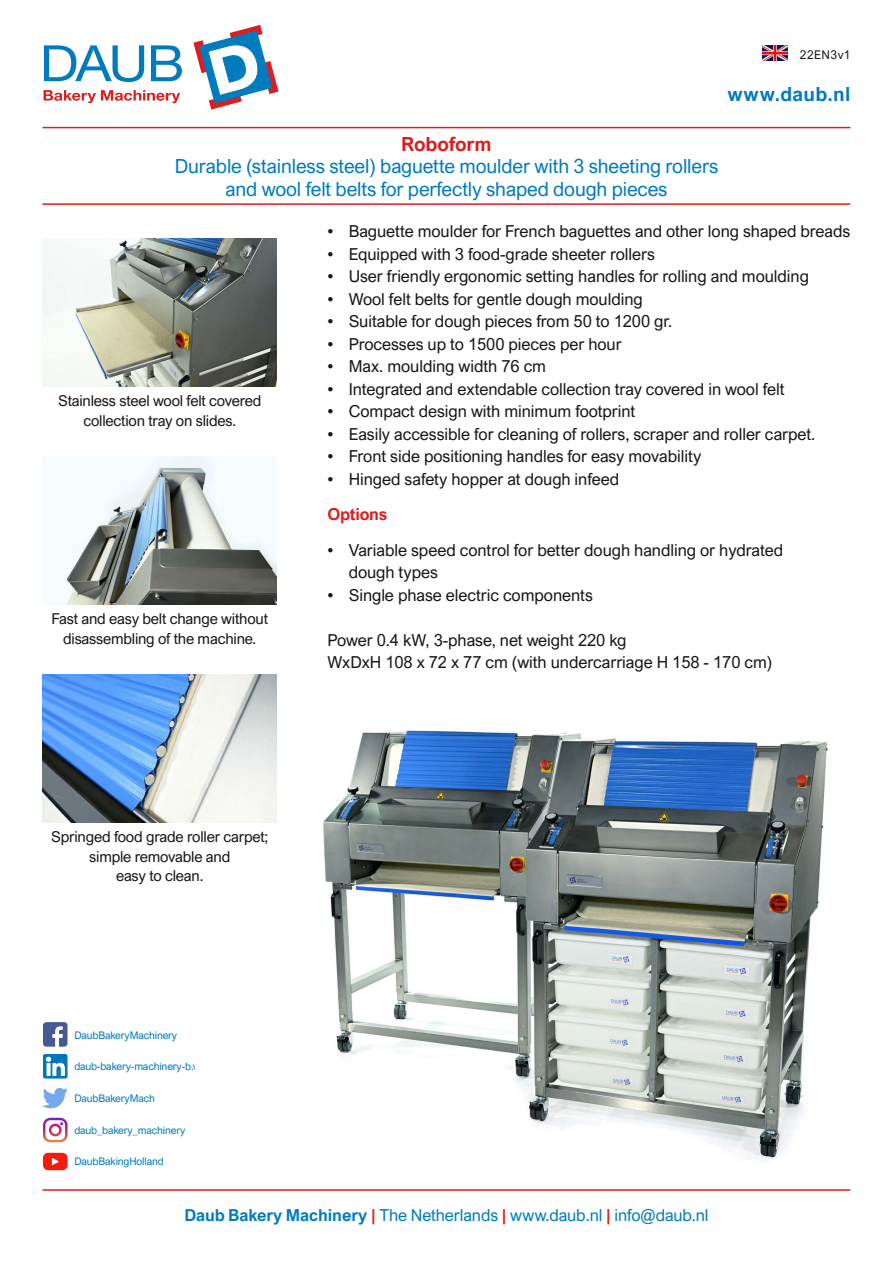
<style>
.page{position:relative;width:893px;height:1263px;background:#fff}
.page>*{position:absolute;margin:0;border:0;box-sizing:border-box;transform-origin:0 0}
.t1{font:19.5px/22.5px "Arial Nova";letter-spacing:-.005em;color:#007cbe;text-align:center}
.t2{font:700 19.5px "Arial Nova";letter-spacing:.015em;color:#007cbe}
.t3{font:700 19.5px "Arial Nova";letter-spacing:-.005em;color:#dc1e1f}
.t4{font:16.5px/22.5px "Arial Nova";letter-spacing:-.005em;color:#181716}
.t5{font:16.5px "Arial Nova";letter-spacing:-.005em;color:#007cbe}
.t6{font:700 16.5px "Arial Nova";letter-spacing:-.01em;color:#dc1e1f}
.t7{font:15px/19.5px "Arial Nova";letter-spacing:-.015em;color:#181716;text-align:center}
.t8{font:12px "Arial Nova";letter-spacing:.035em;color:#181716}
.t9{font:10.5px "Arial Nova";letter-spacing:-.015em;color:#007cbe}
.s1{font-weight:700}
.s2{font-weight:700;color:#dc1e1f}
</style>
<div class="page">
<svg style="left:43px;top:1022px;width:25px;height:25px"></svg>
<svg style="left:43px;top:1054px;width:25px;height:24px"></svg>
<svg style="left:43px;top:1088px;width:25px;height:20px"></svg>
<svg style="left:43px;top:1153px;width:25px;height:17px"></svg>
<svg style="left:43px;top:1118px;width:25px;height:24px"></svg>
<img style="left:323px;top:730px;width:505px;height:430px">
<svg style="left:193px;top:25px;width:86px;height:85px"></svg>
<svg style="left:44px;top:45px;width:138px;height:37px"></svg>
<svg style="left:44px;top:90px;width:136px;height:13px"></svg>
<hr style="left:43px;top:1189px;width:807px;height:2px;background:#dc1e1f">
<hr style="left:43px;top:127px;width:807px;height:1px;background:#dc1e1f">
<hr style="left:43px;top:203px;width:807px;height:2px;background:#dc1e1f">
<img style="left:43px;top:238px;width:234px;height:149px">
<img style="left:64px;top:456px;width:213px;height:149px">
<img style="left:43px;top:674px;width:234px;height:149px">
<img style="left:762px;top:45px;width:26px;height:16px">
<p class="t8" style="left:800px;top:48px;width:52px">22EN3v1</p>
<p class="t2" style="left:727px;top:82px;width:124px">www.daub.nl</p>
<p class="t3" style="left:401px;top:133px;width:92px">Roboform</p>
<p class="t1" style="left:175px;top:155px;width:545px">Durable (stainless steel) baguette moulder with 3 sheeting rollers and wool felt belts for perfectly shaped dough pieces</p>
<p class="t7" style="left:58px;top:391px;width:205px">Stainless steel wool felt covered collection tray on slides.</p>
<p class="t7" style="left:51px;top:609px;width:218px">Fast and easy belt change without disassembling of the machine.</p>
<p class="t4" style="left:327px;top:220px;width:524px">• Baguette moulder for French baguettes and other long shaped breads</p>
<p class="t4" style="left:327px;top:243px;width:329px">• Equipped with 3 food-grade sheeter rollers</p>
<p class="t4" style="left:327px;top:265px;width:483px">• User friendly ergonomic setting handles for rolling and moulding</p>
<p class="t4" style="left:327px;top:288px;width:317px">• Wool felt belts for gentle dough moulding</p>
<p class="t4" style="left:327px;top:310px;width:346px">• Suitable for dough pieces from 50 to 1200 gr.</p>
<p class="t4" style="left:327px;top:333px;width:296px">• Processes up to 1500 pieces per hour</p>
<p class="t4" style="left:327px;top:355px;width:220px">• Max. moulding width 76 cm</p>
<p class="t4" style="left:327px;top:378px;width:459px">• Integrated and extendable collection tray covered in wool felt</p>
<p class="t4" style="left:327px;top:400px;width:310px">• Compact design with minimum footprint</p>
<p class="t4" style="left:327px;top:423px;width:489px">• Easily accessible for cleaning of rollers, scraper and roller carpet.</p>
<p class="t4" style="left:327px;top:445px;width:375px">• Front side positioning handles for easy movability</p>
<p class="t4" style="left:327px;top:468px;width:293px">• Hinged safety hopper at dough infeed</p>
<p class="t6" style="left:327px;top:505px;width:61px">Options</p>
<p class="t4" style="left:349px;top:538px;width:436px;text-indent:-21px">• Variable speed control for better dough handling or hydrated dough types</p>
<p class="t4" style="left:327px;top:583px;width:267px">• Single phase electric components</p>
<p class="t4" style="left:327px;top:628px;width:446px">Power 0.4 kW, 3-phase, net weight 220 kg<br>WxDxH 108 x 72 x 77 cm (with undercarriage H 158 - 170 cm)</p>
<p class="t7" style="left:51px;top:827px;width:219px">Springed food grade roller carpet; simple removable and<br>easy to clean.</p>
<p class="t9" style="left:74px;top:1029px;width:104px">DaubBakeryMachinery</p>
<p class="t9" style="left:74px;top:1061px;width:127px">daub-bakery-machinery-b.v.</p>
<p class="t9" style="left:74px;top:1092px;width:82px">DaubBakeryMach</p>
<p class="t9" style="left:74px;top:1124px;width:112px">daub_bakery_machinery</p>
<p class="t9" style="left:74px;top:1155px;width:91px">DaubBakingHolland</p>
<p class="t5" style="left:184px;top:1206px;width:526px"><span class="s1">Daub Bakery Machinery</span> <span class="s2">|</span> The Netherlands <span class="s2">|</span> www.daub.nl <span class="s2">|</span> info@daub.nl</p>
</div>
